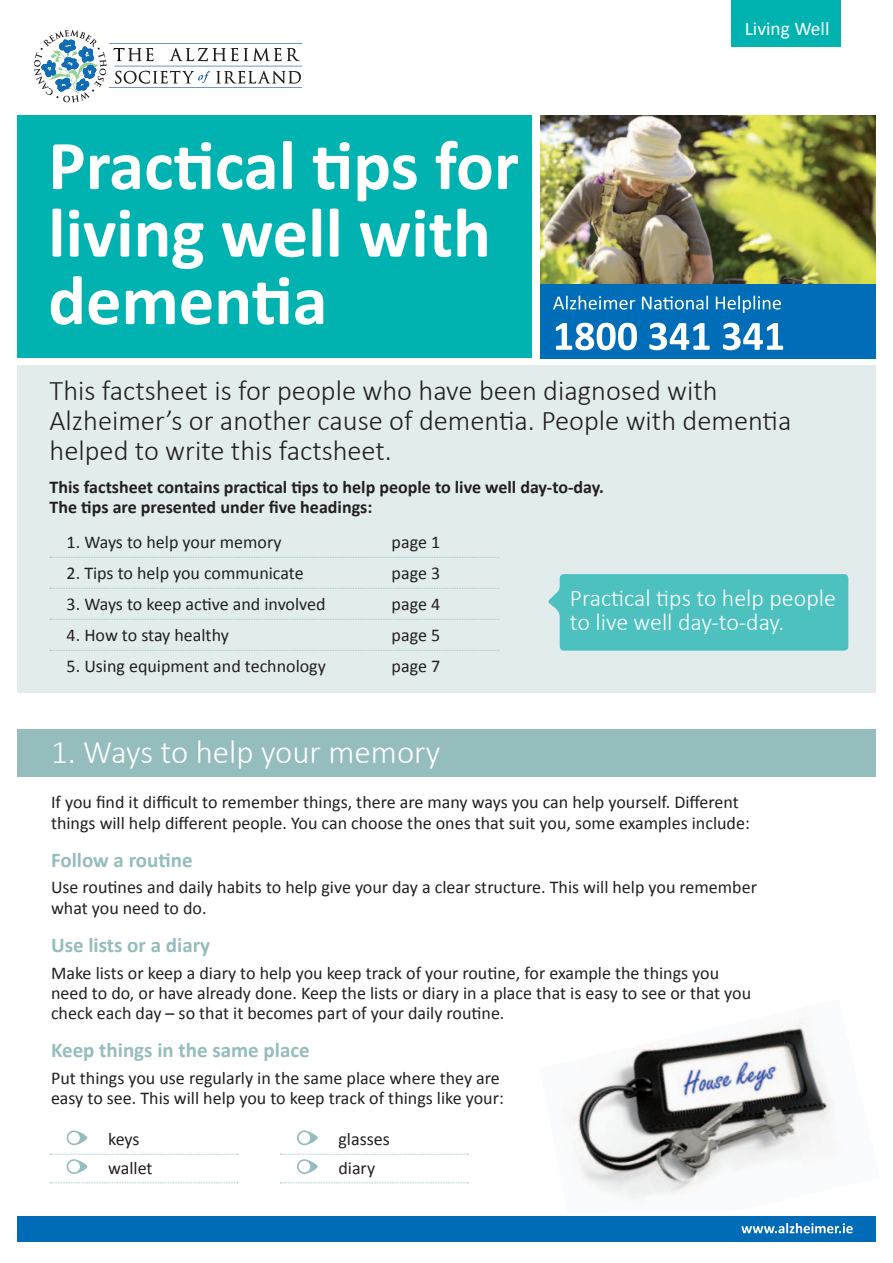
<style>
.page{position:relative;width:893px;height:1263px;background:#fff}
.page>*{position:absolute;margin:0;border:0;box-sizing:border-box;transform-origin:0 0}
.Main_Heading-Insert{font:700 70.5px/67.5px "Calibri";color:#fff}
.Body_Copy_Main_Headi{font:300 33px "Calibri";color:#fff}
.Body_Copy_-_Calibri{font:300 28.5px/30px "Calibri";color:#231f20}
.Body_Copy_-_Calibri-2{font:300 24px/24px "Calibri";color:#fff}
.Body_Copy_Sub_Headin{font:700 21px "Calibri";color:#95bdbe}
.t1{font:19.35px "Calibri";color:#fff}
.Body_Copy_-_Calibri-3{font:18px/20.2px "Calibri";color:#231f20}
.content_bullets{font:18px "Calibri";color:#231f20}
.Body_Copy_-_Calibri-4{font:700 18px/20.2px "Calibri";color:#231f20}
.content_bullets_NO_L{font:18px "Calibri";color:#231f20}
.Body_Copy_Bullets_Re{font:18px "Calibri";color:#231f20}
</style>
<div class="page">
<div style="left:17px;top:366px;width:859px;height:327px;background:#e2ecec"></div>
<img style="left:540px;top:116px;width:336px;height:168px">
<div style="left:17px;top:1216px;width:859px;height:26px;background:#006bb6"></div>
<svg style="left:741px;top:1223px;width:112px;height:10px"></svg>
<svg style="left:34px;top:30px;width:268px;height:72px"></svg>
<div style="left:17px;top:116px;width:514px;height:242px;background:#00b2b0"></div>
<div style="left:540px;top:284px;width:336px;height:74px;background:#006db8"></div>
<svg style="left:556px;top:323px;width:227px;height:27px"></svg>
<svg style="left:553px;top:296px;width:228px;height:17px"></svg>
<div style="left:732px;top:0;width:109px;height:46px;background:#00b2b0"></div>
<img style="left:569px;top:1018px;width:264px;height:182px">
<svg style="left:50px;top:1154px;width:188px;height:1px"></svg>
<svg style="left:50px;top:1182px;width:188px;height:1px"></svg>
<svg style="left:67px;top:1130px;width:20px;height:15px"></svg>
<div style="left:68px;top:1132px;width:12px;height:11px;background:#fff;border-radius:50%"></div>
<svg style="left:67px;top:1159px;width:20px;height:15px"></svg>
<div style="left:68px;top:1161px;width:12px;height:11px;background:#fff;border-radius:50%"></div>
<svg style="left:280px;top:1154px;width:188px;height:1px"></svg>
<svg style="left:280px;top:1182px;width:188px;height:1px"></svg>
<svg style="left:297px;top:1130px;width:21px;height:15px"></svg>
<div style="left:299px;top:1132px;width:11px;height:11px;background:#fff;border-radius:50%"></div>
<svg style="left:297px;top:1159px;width:21px;height:15px"></svg>
<div style="left:299px;top:1161px;width:11px;height:11px;background:#fff;border-radius:50%"></div>
<div style="left:17px;top:729px;width:859px;height:48px;background:#95bdbe"></div>
<svg style="left:50px;top:557px;width:450px;height:1px"></svg>
<svg style="left:50px;top:650px;width:450px;height:1px"></svg>
<svg style="left:50px;top:577px;width:799px;height:60px"></svg>
<div style="left:560px;top:574px;width:288px;height:77px;background:#4cc1c0;border-radius:4px"></div>
<p class="Main_Heading-Insert" style="left:48px;top:132px;width:472px">Practical tips for living well with dementia</p>
<p class="t1" style="left:745px;top:16px;width:86px">Living Well</p>
<p class="Body_Copy_-_Calibri" style="left:50px;top:374px;width:743px">This factsheet is for people who have been diagnosed with<br>Alzheimer’s or another cause of dementia. People with dementia helped to write this factsheet.</p>
<p class="Body_Copy_-_Calibri-4" style="left:50px;top:477px;width:556px">This factsheet contains practical tips to help people to live well day-to-day.<br>The tips are presented under five headings:</p>
<p class="content_bullets" style="left:67px;top:531px;width:216px">1. Ways to help your memory</p>
<p class="content_bullets" style="left:392px;top:531px;width:50px">page 1</p>
<p class="content_bullets" style="left:67px;top:562px;width:239px">2. Tips to help you communicate</p>
<p class="content_bullets" style="left:392px;top:562px;width:50px">page 3</p>
<p class="content_bullets" style="left:67px;top:593px;width:261px">3. Ways to keep active and involved</p>
<p class="content_bullets" style="left:392px;top:593px;width:50px">page 4</p>
<p class="content_bullets" style="left:67px;top:624px;width:164px">4. How to stay healthy</p>
<p class="content_bullets" style="left:392px;top:624px;width:50px">page 5</p>
<p class="content_bullets_NO_L" style="left:67px;top:655px;width:261px">5. Using equipment and technology</p>
<p class="content_bullets_NO_L" style="left:392px;top:655px;width:50px">page 7</p>
<p class="Body_Copy_-_Calibri-2" style="left:570px;top:585px;width:268px">Practical tips to help people to live well day-to-day.</p>
<p class="Body_Copy_Main_Headi" style="left:51px;top:731px;width:391px">1. Ways to help your memory</p>
<p class="Body_Copy_-_Calibri-3" style="left:51px;top:792px;width:700px">If you find it difficult to remember things, there are many ways you can help yourself. Different things will help different people. You can choose the ones that suit you, some examples include:</p>
<p class="Body_Copy_Sub_Headin" style="left:51px;top:846px;width:143px">Follow a routine</p>
<p class="Body_Copy_-_Calibri-3" style="left:51px;top:877px;width:707px">Use routines and daily habits to help give your day a clear structure. This will help you remember what you need to do.</p>
<p class="Body_Copy_Sub_Headin" style="left:51px;top:931px;width:161px">Use lists or a diary</p>
<p class="Body_Copy_-_Calibri-3" style="left:51px;top:962px;width:702px">Make lists or keep a diary to help you keep track of your routine, for example the things you need to do, or have already done. Keep the lists or diary in a place that is easy to see or that you check each day – so that it becomes part of your daily routine.</p>
<p class="Body_Copy_Sub_Headin" style="left:51px;top:1037px;width:260px">Keep things in the same place</p>
<p class="Body_Copy_-_Calibri-3" style="left:51px;top:1068px;width:454px">Put things you use regularly in the same place where they are easy to see. This will help you to keep track of things like your:</p>
<p class="Body_Copy_Bullets_Re" style="left:108px;top:1128px;width:33px">keys</p>
<p class="Body_Copy_Bullets_Re" style="left:108px;top:1156px;width:46px">wallet</p>
<p class="Body_Copy_Bullets_Re" style="left:338px;top:1128px;width:53px">glasses</p>
<p class="Body_Copy_Bullets_Re" style="left:338px;top:1156px;width:38px">diary</p>
</div>
